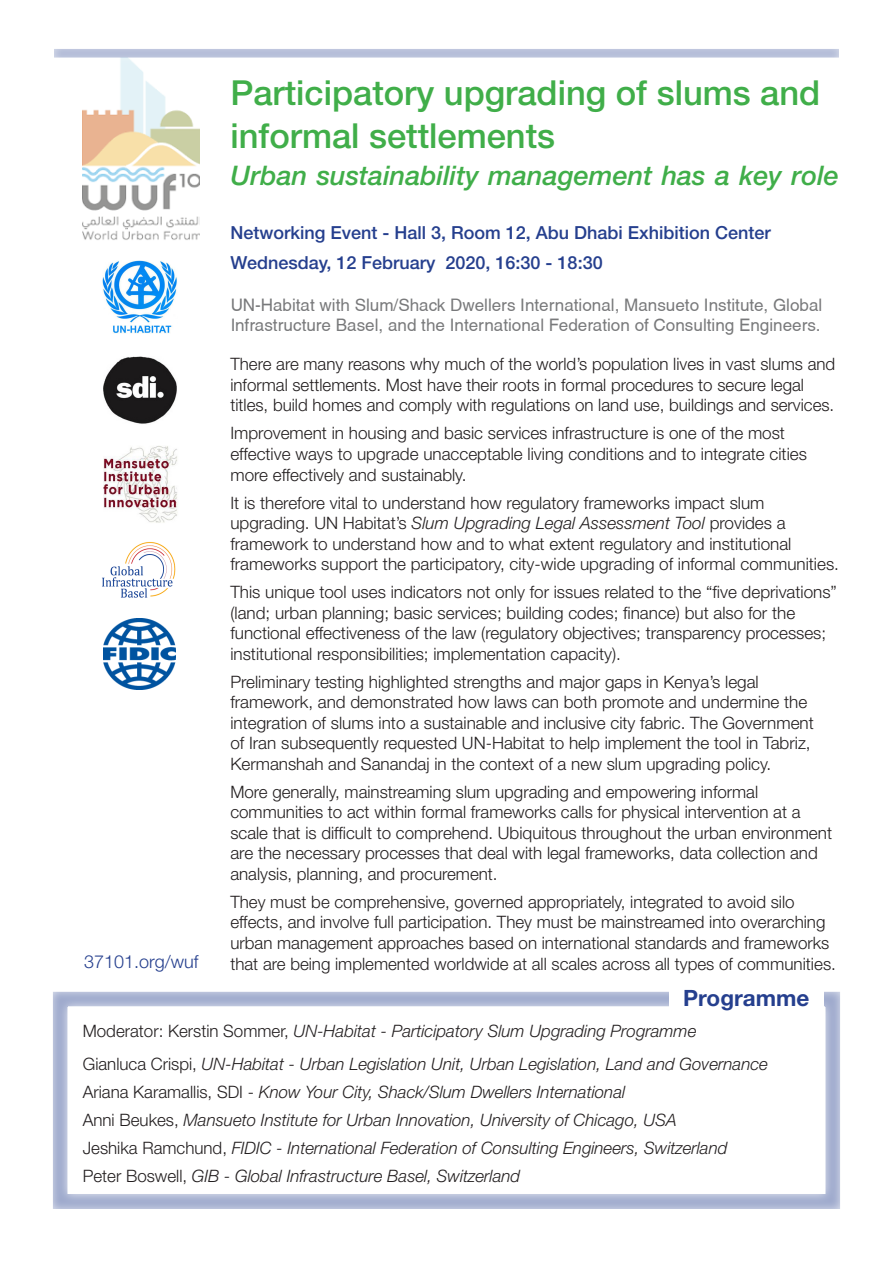
<style>
.page{position:relative;width:893px;height:1263px;background:#fff}
.page>*{position:absolute;margin:0;border:0;box-sizing:border-box;transform-origin:0 0}
.t1{font:500 34.5px "Helvetica Neue";color:#40ae49}
.t2{font:italic 500 27px "Helvetica Neue";color:#40ae49}
.t3{font:700 22.5px "Helvetica Neue";color:#253f8e}
.t4{font:500 18px "Helvetica Neue";color:#253f8e}
.t5{font:300 18px "Helvetica Neue";color:#253f8e}
.t6{font:17.25px/20.7px "Helvetica";color:#57585a}
.t7{font:300 17.1px/20.5px "Helvetica Neue";color:#231f20}
.t8{font:italic 300 17.1px "Helvetica Neue";color:#231f20}
.s1{font-style:italic}
.s2{font-style:normal}
</style>
<div class="page">
<img style="left:83px;top:68px;width:117px;height:172px">
<img style="left:104px;top:619px;width:72px;height:71px">
<div style="left:52px;top:989px;width:789px;height:221px;background:#fff;opacity:.75"></div>
<div style="left:669px;top:976px;width:155px;height:43px;background:#fff"></div>
<div style="left:53px;top:48px;width:786px;height:10px;background:#b8c1da"></div>
<img style="left:104px;top:357px;width:73px;height:67px">
<img style="left:102px;top:542px;width:74px;height:56px">
<img style="left:103px;top:261px;width:74px;height:72px">
<img style="left:104px;top:446px;width:74px;height:77px">
<p class="t1" style="left:230px;top:72px;width:591px">Participatory upgrading of slums and</p>
<p class="t1" style="left:230px;top:116px;width:326px">informal settlements</p>
<p class="t2" style="left:230px;top:159px;width:610px">Urban sustainability management has a key role</p>
<p class="t5" style="left:84px;top:951px;width:116px">37101.org/wuf</p>
<p class="t4" style="left:230px;top:222px;width:542px">Networking Event - Hall 3, Room 12, Abu Dhabi Exhibition Center</p>
<p class="t4" style="left:230px;top:252px;width:374px">Wednesday, 12 February 2020, 16:30 - 18:30</p>
<p class="t6" style="left:230px;top:294px;width:593px">UN-Habitat with Slum/Shack Dwellers International, Mansueto Institute, Global<br>Infrastructure Basel, and the International Federation of Consulting Engineers.</p>
<p class="t7" style="left:230px;top:354px;width:606px">There are many reasons why much of the world’s population lives in vast slums and informal settlements. Most have their roots in formal procedures to secure legal titles, build homes and comply with regulations on land use, buildings and services.</p>
<p class="t7" style="left:230px;top:423px;width:578px">Improvement in housing and basic services infrastructure is one of the most effective ways to upgrade unacceptable living conditions and to integrate cities more effectively and sustainably.</p>
<p class="t7" style="left:230px;top:492px;width:610px">It is therefore vital to understand how regulatory frameworks impact slum upgrading. UN Habitat’s <span class="s1">Slum Upgrading Legal Assessment Tool</span> provides a framework to understand how and to what extent regulatory and institutional frameworks support the participatory, city-wide upgrading of informal communities.</p>
<p class="t7" style="left:230px;top:581px;width:608px">This unique tool uses indicators not only for issues related to the “five deprivations” (land; urban planning; basic services; building codes; finance) but also for the functional effectiveness of the law (regulatory objectives; transparency processes; institutional responsibilities; implementation capacity).</p>
<p class="t7" style="left:230px;top:671px;width:585px">Preliminary testing highlighted strengths and major gaps in Kenya’s legal framework, and demonstrated how laws can both promote and undermine the integration of slums into a sustainable and inclusive city fabric. The Government of Iran subsequently requested UN-Habitat to help implement the tool in Tabriz, Kermanshah and Sanandaj in the context of a new slum upgrading policy.</p>
<p class="t7" style="left:230px;top:781px;width:603px">More generally, mainstreaming slum upgrading and empowering informal communities to act within formal frameworks calls for physical intervention at a scale that is difficult to comprehend. Ubiquitous throughout the urban environment are the necessary processes that deal with legal frameworks, data collection and analysis, planning, and procurement.</p>
<p class="t7" style="left:230px;top:891px;width:607px">They must be comprehensive, governed appropriately, integrated to avoid silo effects, and involve full participation. They must be mainstreamed into overarching urban management approaches based on international standards and frameworks that are being implemented worldwide at all scales across all types of communities.</p>
<p class="t3" style="left:683px;top:984px;width:128px">Programme</p>
<p class="t8" style="left:83px;top:1021px;width:615px"><span class="s2">Moderator: Kerstin Sommer,</span> UN-Habitat - Participatory Slum Upgrading Programme</p>
<p class="t8" style="left:83px;top:1053px;width:687px"><span class="s2">Gianluca Crispi,</span> UN-Habitat - Urban Legislation Unit, Urban Legislation, Land and Governance</p>
<p class="t8" style="left:83px;top:1081px;width:544px"><span class="s2">Ariana Karamallis, SDI -</span> Know Your City, Shack/Slum Dwellers International</p>
<p class="t8" style="left:83px;top:1109px;width:595px"><span class="s2">Anni Beukes,</span> Mansueto Institute for Urban Innovation, University of Chicago, USA</p>
<p class="t8" style="left:83px;top:1137px;width:646px"><span class="s2">Jeshika Ramchund,</span> FIDIC - International Federation of Consulting Engineers, Switzerland</p>
<p class="t8" style="left:83px;top:1165px;width:439px"><span class="s2">Peter Boswell,</span> GIB - Global Infrastructure Basel, Switzerland</p>
</div>
